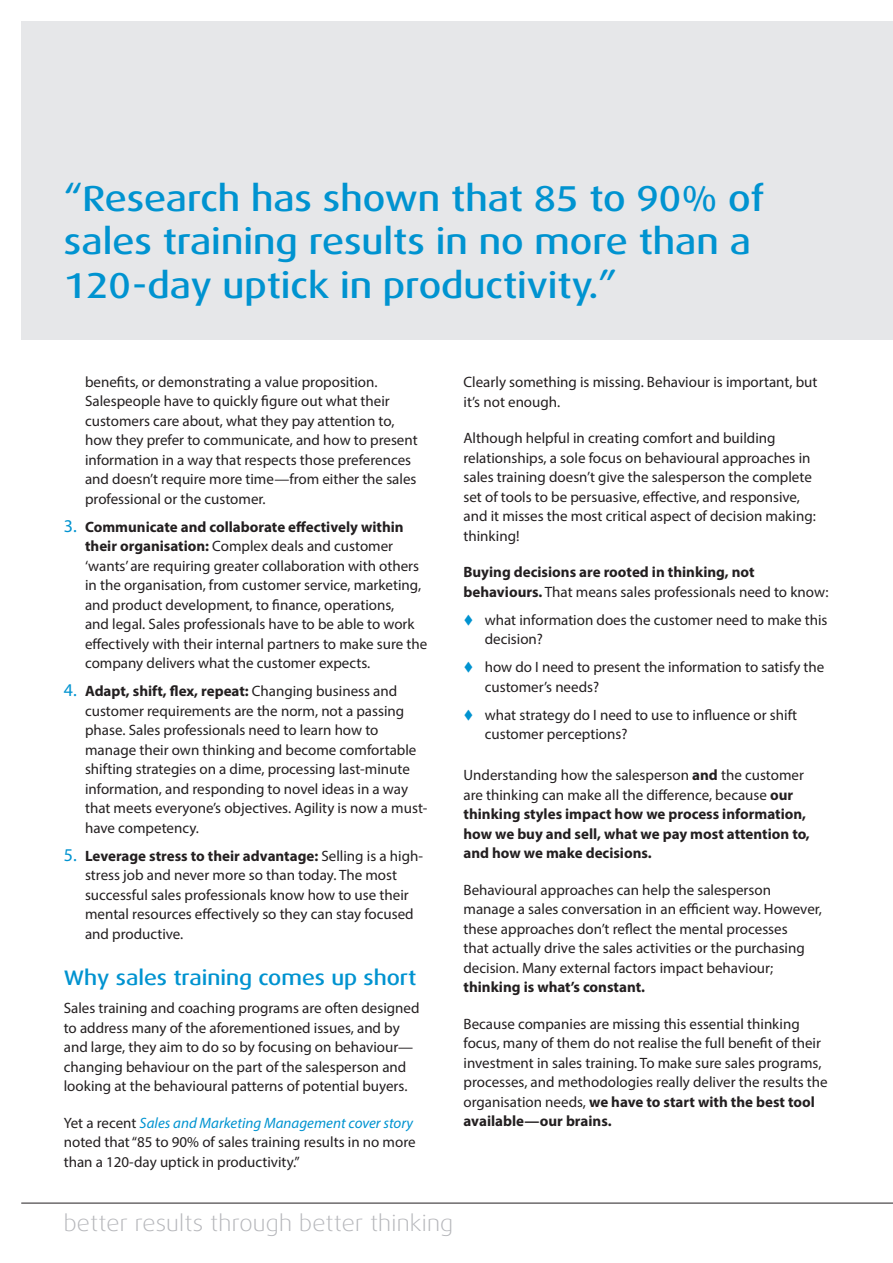
<style>
.page{position:relative;width:893px;height:1263px;background:#fff}
.page>*{position:absolute;margin:0;border:0;box-sizing:border-box;transform-origin:0 0}
._05-Body_Text{font:500 36px/43.2px "Dax Wide";color:#0093d0}
.t1{font:300 22.5px "Dax Wide";letter-spacing:.01em;color:#b6b7bb}
._05-Body_Heading_2{font:500 21px "Dax Wide";color:#0093d0}
._05-Body_Text-2{font:15px/19.5px "Myriad Pro";color:#231f20}
._05-Body_Text-3{font:700 15px/19.5px "Myriad Pro";color:#231f20}
.s1{font-size:18px;color:#0093d0}
.s2{font-weight:700}
.s3{font-style:italic;color:#0093d0}
.s4{font-weight:400}
</style>
<div class="page">
<div style="left:21px;top:21px;width:872px;height:319px;background:#e6e7e9"></div>
<hr style="left:21px;top:1203px;width:872px;height:1px;background:#231f20">
<p class="_05-Body_Text" style="left:64px;top:177px;width:702px">“Research has shown that 85 to 90% of sales training results in no more than a<br>120-day uptick in productivity.”</p>
<p class="_05-Body_Text-2" style="left:85px;top:371px;width:334px">benefits, or demonstrating a value proposition.<br>Salespeople have to quickly figure out what their customers care about, what they pay attention to, how they prefer to communicate, and how to present information in a way that respects those preferences and doesn’t require more time—from either the sales professional or the customer.</p>
<p class="_05-Body_Text-2" style="left:85px;top:516px;width:344px;text-indent:-21px"><span class="s1">3.</span> <span class="s2">Communicate and collaborate effectively within their organisation:</span> Complex deals and customer ‘wants’ are requiring greater collaboration with others in the organisation, from customer service, marketing, and product development, to finance, operations,<br>and legal. Sales professionals have to be able to work effectively with their internal partners to make sure the company delivers what the customer expects.</p>
<p class="_05-Body_Text-2" style="left:85px;top:681px;width:344px;text-indent:-21px"><span class="s1">4.</span> <span class="s2">Adapt, shift, flex, repeat:</span> Changing business and customer requirements are the norm, not a passing phase. Sales professionals need to learn how to manage their own thinking and become comfortable shifting strategies on a dime, processing last-minute information, and responding to novel ideas in a way that meets everyone’s objectives. Agility is now a must&shy;have competency.</p>
<p class="_05-Body_Text-2" style="left:85px;top:845px;width:339px;text-indent:-21px"><span class="s1">5.</span> <span class="s2">Leverage stress to their advantage:</span> Selling is a high&shy;stress job and never more so than today. The most successful sales professionals know how to use their mental resources effectively so they can stay focused and productive.</p>
<p class="_05-Body_Heading_2" style="left:64px;top:966px;width:354px">Why sales training comes up short</p>
<p class="_05-Body_Text-2" style="left:64px;top:998px;width:357px">Sales training and coaching programs are often designed to address many of the aforementioned issues, and by and large, they aim to do so by focusing on behaviour— changing behaviour on the part of the salesperson and looking at the behavioural patterns of potential buyers.</p>
<p class="_05-Body_Text-2" style="left:64px;top:1112px;width:353px">Yet a recent <span class="s3">Sales and Marketing Management cover story </span>noted that “85 to 90% of sales training results in no more than a 120-day uptick in productivity.”</p>
<p class="_05-Body_Text-2" style="left:463px;top:372px;width:355px">Clearly something is missing. Behaviour is important, but it’s not enough.</p>
<p class="_05-Body_Text-2" style="left:463px;top:428px;width:354px">Although helpful in creating comfort and building relationships, a sole focus on behavioural approaches in sales training doesn’t give the salesperson the complete set of tools to be persuasive, effective, and responsive, and it misses the most critical aspect of decision making: thinking!</p>
<p class="_05-Body_Text-3" style="left:463px;top:562px;width:367px">Buying decisions are rooted in thinking, not behaviours. <span class="s4">That means sales professionals need to know:</span></p>
<p class="_05-Body_Text-2" style="left:485px;top:610px;width:344px">what information does the customer need to make this decision?</p>
<p class="_05-Body_Text-2" style="left:485px;top:657px;width:341px">how do I need to present the information to satisfy the customer’s needs?</p>
<p class="_05-Body_Text-2" style="left:485px;top:705px;width:314px">what strategy do I need to use to influence or shift customer perceptions?</p>
<p class="_05-Body_Text-3" style="left:463px;top:765px;width:348px"><span class="s4">Understanding how the salesperson</span> and <span class="s4">the customer are thinking can make all the difference, because</span> our thinking styles impact how we process information, how we buy and sell, what we pay most attention to, and how we make decisions.</p>
<p class="_05-Body_Text-2" style="left:463px;top:879px;width:360px">Behavioural approaches can help the salesperson manage a sales conversation in an efficient way. However, these approaches don’t reflect the mental processes<br>that actually drive the sales activities or the purchasing decision. Many external factors impact behaviour; <span class="s2">thinking is what’s constant.</span></p>
<p class="_05-Body_Text-2" style="left:463px;top:1013px;width:366px">Because companies are missing this essential thinking focus, many of them do not realise the full benefit of their investment in sales training. To make sure sales programs, processes, and methodologies really deliver the results the organisation needs, <span class="s2">we have to start with the best tool available—our brains.</span></p>
<h2 class="t1" style="left:64px;top:1210px;width:391px">better results through better thinking</h2>
</div>
